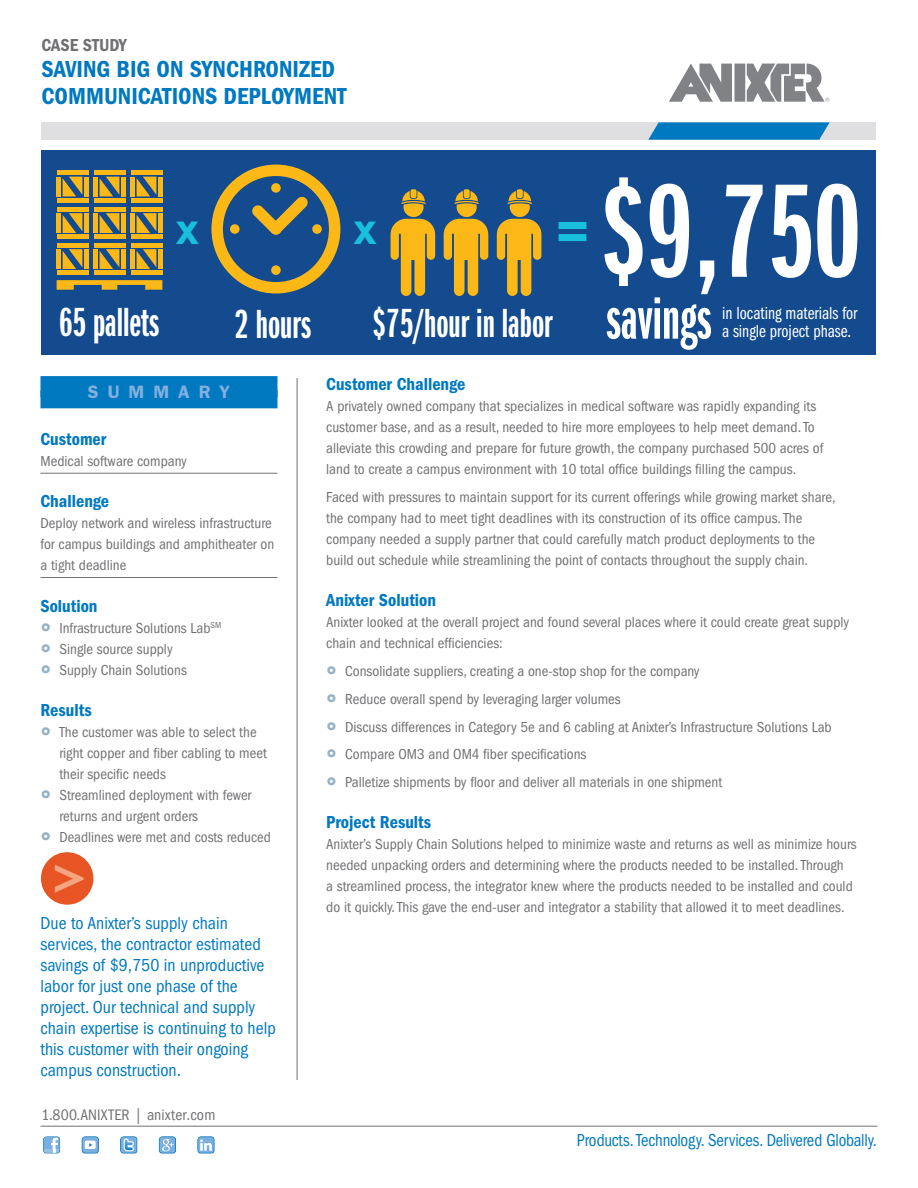
<style>
.page{position:relative;width:918px;height:1188px;background:#fff}
.page>*{position:absolute;margin:0;border:0;box-sizing:border-box;transform-origin:0 0}
.t1{font:138px "ITC Franklin Gothic Std Dm X Cp";color:#fff;scale:1.04 1}
.t2{font:700 42.3px "Arial";color:#18c0de}
.t3{font:42.15px "ITC Franklin Gothic Std Dm X Cp";color:#fff}
.t4{font:24px/27px "ITC Franklin Gothic Std Dm Cd";color:#0079c1}
.t5{font:condensed 18px/21px "ITC Franklin Gothic Std";color:#0079c1}
.t6{font:18px "ITC Franklin Gothic Std Dm Cd";color:#0079c1}
.t7{font:condensed 18px "ITC Franklin Gothic Std";color:#0079c1;scale:.93 1}
.t8{font:18px "ITC Franklin Gothic Std Bk Cp";color:#fff}
.t9{font:18px "ITC Franklin Gothic Std Dm Cd";color:#717073}
.t10{font:600 18px "ITC Franklin Gothic Std";letter-spacing:.5em;color:#83b0de}
.t11{font:condensed 15.75px "ITC Franklin Gothic Std";letter-spacing:.01em;color:#717073}
.t12{font:condensed 15px/21px "ITC Franklin Gothic Std";color:#717073}
.s1{font-size:61.8px}
.s2{font-family:"ITC Franklin Gothic Std Hvy";font-stretch:normal;font-size:27px;color:#95b1c4}
</style>
<div class="page">
<div style="left:41px;top:151px;width:835px;height:204px;background:#134b8e"></div>
<hr style="left:158px;top:213px;width:4px;height:20px;background:#fcb816">
<div style="left:131px;top:207px;width:31px;height:5px;background:#fcb816"></div>
<div style="left:131px;top:234px;width:31px;height:5px;background:#fcb816"></div>
<hr style="left:131px;top:213px;width:4px;height:20px;background:#fcb816">
<svg style="left:137px;top:213px;width:19px;height:20px"></svg>
<hr style="left:158px;top:249px;width:4px;height:20px;background:#fcb816">
<div style="left:131px;top:243px;width:31px;height:5px;background:#fcb816"></div>
<div style="left:131px;top:270px;width:31px;height:5px;background:#fcb816"></div>
<hr style="left:131px;top:249px;width:4px;height:20px;background:#fcb816">
<svg style="left:137px;top:249px;width:19px;height:20px"></svg>
<hr style="left:121px;top:213px;width:4px;height:20px;background:#fcb816">
<div style="left:94px;top:207px;width:31px;height:5px;background:#fcb816"></div>
<div style="left:94px;top:234px;width:31px;height:5px;background:#fcb816"></div>
<hr style="left:94px;top:213px;width:4px;height:20px;background:#fcb816">
<svg style="left:100px;top:213px;width:19px;height:20px"></svg>
<hr style="left:121px;top:249px;width:4px;height:20px;background:#fcb816">
<div style="left:94px;top:243px;width:31px;height:5px;background:#fcb816"></div>
<div style="left:94px;top:270px;width:31px;height:5px;background:#fcb816"></div>
<hr style="left:94px;top:249px;width:4px;height:20px;background:#fcb816">
<svg style="left:100px;top:249px;width:19px;height:20px"></svg>
<hr style="left:84px;top:213px;width:4px;height:20px;background:#fcb816">
<div style="left:57px;top:207px;width:31px;height:5px;background:#fcb816"></div>
<div style="left:57px;top:234px;width:31px;height:5px;background:#fcb816"></div>
<hr style="left:57px;top:213px;width:4px;height:20px;background:#fcb816">
<svg style="left:63px;top:213px;width:19px;height:20px"></svg>
<hr style="left:158px;top:177px;width:4px;height:19px;background:#fcb816">
<hr style="left:131px;top:171px;width:31px;height:4px;background:#fcb816">
<hr style="left:131px;top:198px;width:31px;height:4px;background:#fcb816">
<hr style="left:131px;top:177px;width:4px;height:19px;background:#fcb816">
<svg style="left:137px;top:177px;width:19px;height:19px"></svg>
<hr style="left:121px;top:177px;width:4px;height:19px;background:#fcb816">
<hr style="left:94px;top:171px;width:31px;height:4px;background:#fcb816">
<hr style="left:94px;top:198px;width:31px;height:4px;background:#fcb816">
<hr style="left:94px;top:177px;width:4px;height:19px;background:#fcb816">
<svg style="left:100px;top:177px;width:19px;height:19px"></svg>
<hr style="left:84px;top:177px;width:4px;height:19px;background:#fcb816">
<hr style="left:57px;top:171px;width:31px;height:4px;background:#fcb816">
<hr style="left:57px;top:198px;width:31px;height:4px;background:#fcb816">
<hr style="left:57px;top:177px;width:4px;height:19px;background:#fcb816">
<svg style="left:63px;top:177px;width:19px;height:19px"></svg>
<hr style="left:84px;top:249px;width:4px;height:20px;background:#fcb816">
<div style="left:57px;top:243px;width:31px;height:5px;background:#fcb816"></div>
<div style="left:57px;top:270px;width:31px;height:5px;background:#fcb816"></div>
<hr style="left:57px;top:249px;width:4px;height:20px;background:#fcb816">
<svg style="left:63px;top:249px;width:19px;height:20px"></svg>
<svg style="left:57px;top:280px;width:105px;height:10px"></svg>
<svg style="left:559px;top:222px;width:27px;height:19px"></svg>
<svg style="left:211px;top:165px;width:129px;height:129px"></svg>
<div style="left:271px;top:183px;width:10px;height:10px;background:#fcb816;border-radius:50%"></div>
<div style="left:271px;top:265px;width:10px;height:10px;background:#fcb816;border-radius:50%"></div>
<div style="left:312px;top:224px;width:10px;height:10px;background:#fcb816;border-radius:50%"></div>
<div style="left:230px;top:224px;width:10px;height:10px;background:#fcb816;border-radius:50%"></div>
<div style="left:517px;top:189px;width:6px;height:9px;background:#fcb816;border-radius:2px"></div>
<svg style="left:497px;top:191px;width:44px;height:105px"></svg>
<div style="left:464px;top:189px;width:6px;height:9px;background:#fcb816;border-radius:2px"></div>
<svg style="left:444px;top:191px;width:44px;height:105px"></svg>
<div style="left:411px;top:189px;width:6px;height:9px;background:#fcb816;border-radius:2px"></div>
<svg style="left:391px;top:191px;width:44px;height:105px"></svg>
<div style="left:735px;top:64px;width:10px;height:38px;background:#808285"></div>
<svg style="left:669px;top:64px;width:63px;height:38px"></svg>
<svg style="left:747px;top:64px;width:82px;height:38px"></svg>
<div style="left:41px;top:122px;width:835px;height:18px;background:#dfdee0"></div>
<svg style="left:648px;top:122px;width:182px;height:18px;background:#1582c3"></svg>
<div style="left:40px;top:376px;width:238px;height:21px;background:#0079c1"></div>
<div style="left:40px;top:390px;width:238px;height:18px;background:#0079c1"></div>
<hr style="left:40px;top:473px;width:238px;height:1px;background:#717073">
<hr style="left:40px;top:577px;width:238px;height:1px;background:#717073">
<div style="left:41px;top:852px;width:52px;height:53px;background:#e75525;border-radius:50%"></div>
<svg style="left:55px;top:865px;width:29px;height:28px"></svg>
<hr style="left:297px;top:378px;width:1px;height:702px;background:#717073">
<hr style="left:40px;top:1126px;width:838px;height:1px;background:#717073">
<svg style="left:43px;top:1136px;width:17px;height:18px"></svg>
<svg style="left:120px;top:1136px;width:17px;height:18px"></svg>
<svg style="left:82px;top:1136px;width:17px;height:18px"></svg>
<svg style="left:159px;top:1136px;width:17px;height:18px"></svg>
<svg style="left:197px;top:1136px;width:18px;height:18px"></svg>
<p class="t9" style="left:41px;top:35px;width:87px">CASE STUDY</p>
<h3 class="t4" style="left:41px;top:55px;width:307px">SAVING BIG ON SYNCHRONIZED<br>COMMUNICATIONS DEPLOYMENT</h3>
<h2 class="t2" style="left:176px;top:201px;width:25px">x</h2>
<h2 class="t2" style="left:354px;top:201px;width:25px">x</h2>
<h1 class="t1" style="left:600px;top:157px;width:252px">$9,750</h1>
<h3 class="t3" style="left:372px;top:301px;width:341px">$75/hour in labor <span class="s1">savings</span></h3>
<h3 class="t3" style="left:59px;top:300px;width:102px">65 pallets</h3>
<h3 class="t3" style="left:235px;top:302px;width:77px">2 hours</h3>
<p class="t8" style="left:722px;top:303px;width:137px">in locating materials for</p>
<p class="t8" style="left:722px;top:321px;width:131px">a single project phase.</p>
<p class="t10" style="left:88px;top:381px;width:144px">SUMMARY</p>
<p class="t6" style="left:41px;top:429px;width:67px">Customer</p>
<p class="t12" style="left:40px;top:451px;width:148px">Medical software company</p>
<p class="t6" style="left:40px;top:491px;width:70px">Challenge</p>
<p class="t12" style="left:40px;top:513px;width:235px">Deploy network and wireless infrastructure for campus buildings and amphitheater on a tight deadline</p>
<p class="t6" style="left:40px;top:595px;width:59px">Solution</p>
<p class="t12" style="left:40px;top:617px;width:182px"><span class="s2">°</span> Infrastructure Solutions Lab<sup>SM </sup><span class="s2">°</span> Single source supply<br><span class="s2">°</span> Supply Chain Solutions</p>
<p class="t6" style="left:40px;top:700px;width:53px">Results</p>
<p class="t12" style="left:40px;top:722px;width:218px"><span class="s2">°</span> The customer was able to select the</p>
<p class="t12" style="left:59px;top:743px;width:209px">right copper and fiber cabling to meet</p>
<p class="t12" style="left:59px;top:764px;width:108px">their specific needs</p>
<p class="t12" style="left:40px;top:785px;width:212px"><span class="s2">°</span> Streamlined deployment with fewer</p>
<p class="t12" style="left:59px;top:806px;width:140px">returns and urgent orders</p>
<p class="t12" style="left:40px;top:827px;width:232px"><span class="s2">°</span> Deadlines were met and costs reduced</p>
<p class="t5" style="left:40px;top:913px;width:237px">Due to Anixter’s supply chain services, the contractor estimated savings of $9,750 in unproductive labor for just one phase of the project. Our technical and supply chain expertise is continuing to help this customer with their ongoing campus construction.</p>
<p class="t11" style="left:41px;top:1106px;width:175px">1.800.ANIXTER | anixter.com</p>
<p class="t6" style="left:326px;top:374px;width:141px">Customer Challenge</p>
<p class="t12" style="left:326px;top:396px;width:499px">A privately owned company that specializes in medical software was rapidly expanding its customer base, and as a result, needed to hire more employees to help meet demand. To alleviate this crowding and prepare for future growth, the company purchased 500 acres of land to create a campus environment with 10 total office buildings filling the campus.</p>
<p class="t12" style="left:326px;top:487px;width:511px">Faced with pressures to maintain support for its current offerings while growing market share, the company had to meet tight deadlines with its construction of its office campus. The company needed a supply partner that could carefully match product deployments to the build out schedule while streamlining the point of contacts throughout the supply chain.</p>
<p class="t6" style="left:326px;top:590px;width:111px">Anixter Solution</p>
<p class="t12" style="left:326px;top:612px;width:524px">Anixter looked at the overall project and found several places where it could create great supply chain and technical efficiencies:</p>
<p class="t12" style="left:326px;top:657px;width:507px;line-height:27.8px"><span class="s2">°</span> Consolidate suppliers, creating a one-stop shop for the company<br><span class="s2">°</span> Reduce overall spend by leveraging larger volumes<br><span class="s2">°</span> Discuss differences in Category 5e and 6 cabling at Anixter’s Infrastructure Solutions Lab <span class="s2">°</span> Compare OM3 and OM4 fiber specifications<br><span class="s2">°</span> Palletize shipments by floor and deliver all materials in one shipment</p>
<p class="t6" style="left:326px;top:812px;width:106px">Project Results</p>
<p class="t12" style="left:326px;top:834px;width:532px">Anixter’s Supply Chain Solutions helped to minimize waste and returns as well as minimize hours needed unpacking orders and determining where the products needed to be installed. Through<br>a streamlined process, the integrator knew where the products needed to be installed and could do it quickly. This gave the end-user and integrator a stability that allowed it to meet deadlines.</p>
<p class="t7" style="left:577px;top:1130px;width:324px">Products. Technology. Services. Delivered Globally.</p>
</div>
